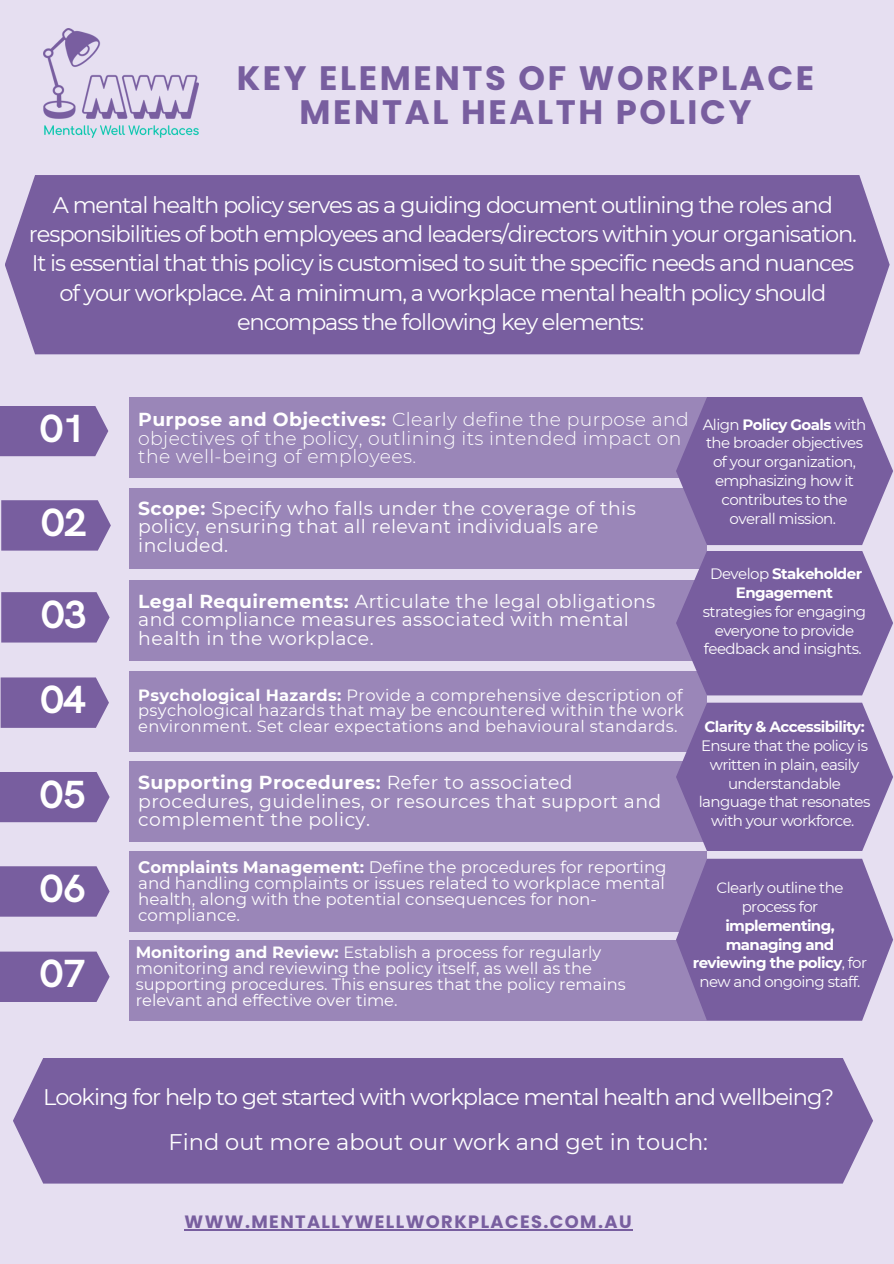
<style>
.page{position:relative;width:894px;height:1264px;background:#fff}
.page>*{position:absolute;margin:0;border:0;box-sizing:border-box;transform-origin:0 0}
.t1{font:700 39.45px "HK Grotesk";color:#fff}
.t2{font:700 33.9px/33.8px "Poppins";letter-spacing:.08em;color:#785e9f;text-align:center}
.t3{font:22.5px/29.2px "Montserrat";letter-spacing:-.05em;color:#fff;text-align:center}
.t4{font:22.5px "Montserrat";color:#fff}
.t5{font:18.75px/18.8px "Montserrat";letter-spacing:.02em;color:#fff}
.t6{font:300 18.75px/18.8px "Montserrat";letter-spacing:.02em;color:#fff}
.t7{font:700 17.85px "Poppins";letter-spacing:.08em;color:#785e9f}
.t8{font:16.65px/15.9px "Montserrat";color:#fff}
.t9{font:16.2px/15.9px "Montserrat";color:#fff;text-align:justify}
.t10{font:15px/18.8px "Montserrat";letter-spacing:-.04em;color:#fff;text-align:center}
.s1{font-weight:700}
</style>
<div class="page">
<div style="left:0;top:0;width:893px;height:1263px;background:#e6dff1"></div>
<img style="left:43px;top:28px;width:156px;height:109px">
<hr style="left:184px;top:1229px;width:448px;height:1px;background:#785e9f">
<div style="left:13px;top:1058px;width:859px;height:125px;background:#785e9f"></div>
<div style="left:5px;top:175px;width:884px;height:179px;background:#785e9f"></div>
<div style="left:129px;top:397px;width:577px;height:80px;background:#9a86b8"></div>
<div style="left:0;top:406px;width:108px;height:50px;background:#785e9f"></div>
<svg style="left:1px;top:500px;width:110px;height:50px"></svg>
<svg style="left:1px;top:677px;width:108px;height:51px"></svg>
<div style="left:0;top:772px;width:110px;height:50px;background:#785e9f"></div>
<svg style="left:0;top:866px;width:110px;height:50px"></svg>
<svg style="left:0;top:951px;width:110px;height:51px"></svg>
<svg style="left:1px;top:592px;width:109px;height:50px"></svg>
<div style="left:129px;top:488px;width:577px;height:80px;background:#9a86b8"></div>
<svg style="left:675px;top:397px;width:217px;height:298px"></svg>
<div style="left:129px;top:580px;width:577px;height:81px;background:#9a86b8"></div>
<svg style="left:675px;top:702px;width:217px;height:149px"></svg>
<div style="left:129px;top:671px;width:577px;height:80px;background:#9a86b8"></div>
<div style="left:129px;top:761px;width:577px;height:81px;background:#9a86b8"></div>
<svg style="left:675px;top:858px;width:217px;height:162px"></svg>
<div style="left:129px;top:851px;width:577px;height:80px;background:#9a86b8"></div>
<div style="left:129px;top:940px;width:577px;height:80px;background:#9a86b8"></div>
<p class="t2" style="left:237px;top:61px;width:578px">KEY ELEMENTS OF WORKPLACE<br>MENTAL HEALTH POLICY</p>
<p class="t3" style="left:29px;top:190px;width:829px">A mental health policy serves as a guiding document outlining the roles and responsibilities of both employees and leaders/directors within your organisation.<br>It is essential that this policy is customised to suit the specific needs and nuances of your workplace. At a minimum, a workplace mental health policy should encompass the following key elements:</p>
<p class="t1" style="left:40px;top:406px;width:47px">01</p>
<p class="t6" style="left:138px;top:409px;width:552px"><span class="s1">Purpose and Objectives:</span> Clearly define the purpose and objectives of the policy, outlining its intended impact on the well-being of employees.</p>
<p class="t1" style="left:41px;top:500px;width:47px">02</p>
<p class="t5" style="left:138px;top:498px;width:499px"><span class="s1">Scope:</span> Specify who falls under the coverage of this policy, ensuring that all relevant individuals are included.</p>
<p class="t10" style="left:702px;top:415px;width:165px">Align <span class="s1">Policy Goals</span> with the broader objectives of your organization, emphasizing how it contributes to the overall mission.</p>
<p class="t1" style="left:41px;top:592px;width:47px">03</p>
<p class="t1" style="left:41px;top:677px;width:47px">04</p>
<p class="t1" style="left:40px;top:772px;width:47px">05</p>
<p class="t1" style="left:40px;top:866px;width:47px">06</p>
<p class="t1" style="left:40px;top:951px;width:47px">07</p>
<p class="t5" style="left:138px;top:591px;width:518px"><span class="s1">Legal Requirements:</span> Articulate the legal obligations and compliance measures associated with mental health in the workplace.</p>
<p class="t9" style="left:138px;top:686px;width:547px"><span class="s1">Psychological Hazards:</span> Provide a comprehensive description of psychological hazards that may be encountered within the work environment. Set clear expectations and behavioural standards.</p>
<p class="t5" style="left:138px;top:772px;width:524px"><span class="s1">Supporting Procedures:</span> Refer to associated procedures, guidelines, or resources that support and complement the policy.</p>
<p class="t8" style="left:138px;top:858px;width:530px"><span class="s1">Complaints Management:</span> Define the procedures for reporting and handling complaints or issues related to workplace mental health, along with the potential consequences for non&shy;compliance.</p>
<p class="t9" style="left:136px;top:944px;width:491px;text-align:left"><span class="s1">Monitoring and Review:</span> Establish a process for regularly monitoring and reviewing the policy itself, as well as the supporting procedures. This ensures that the policy remains relevant and effective over time.</p>
<p class="t10" style="left:702px;top:564px;width:165px">Develop <span class="s1">Stakeholder<br>Engagement </span>strategies for engaging everyone to provide feedback and insights.</p>
<p class="t10" style="left:698px;top:717px;width:173px"><span class="s1">Clarity &amp; Accessibility:<br></span>Ensure that the policy is written in plain, easily understandable language that resonates with your workforce.</p>
<p class="t10" style="left:692px;top:878px;width:176px">Clearly outline the process for <span class="s1">implementing, managing and reviewing the policy</span>, for new and ongoing staff.</p>
<p class="t3" style="left:43px;top:1082px;width:792px">Looking for help to get started with workplace mental health and wellbeing?</p>
<p class="t4" style="left:168px;top:1128px;width:541px">Find out more about our work and get in touch:</p>
<p class="t7" style="left:184px;top:1209px;width:448px">WWW.MENTALLYWELLWORKPLACES.COM.AU</p>
</div>
